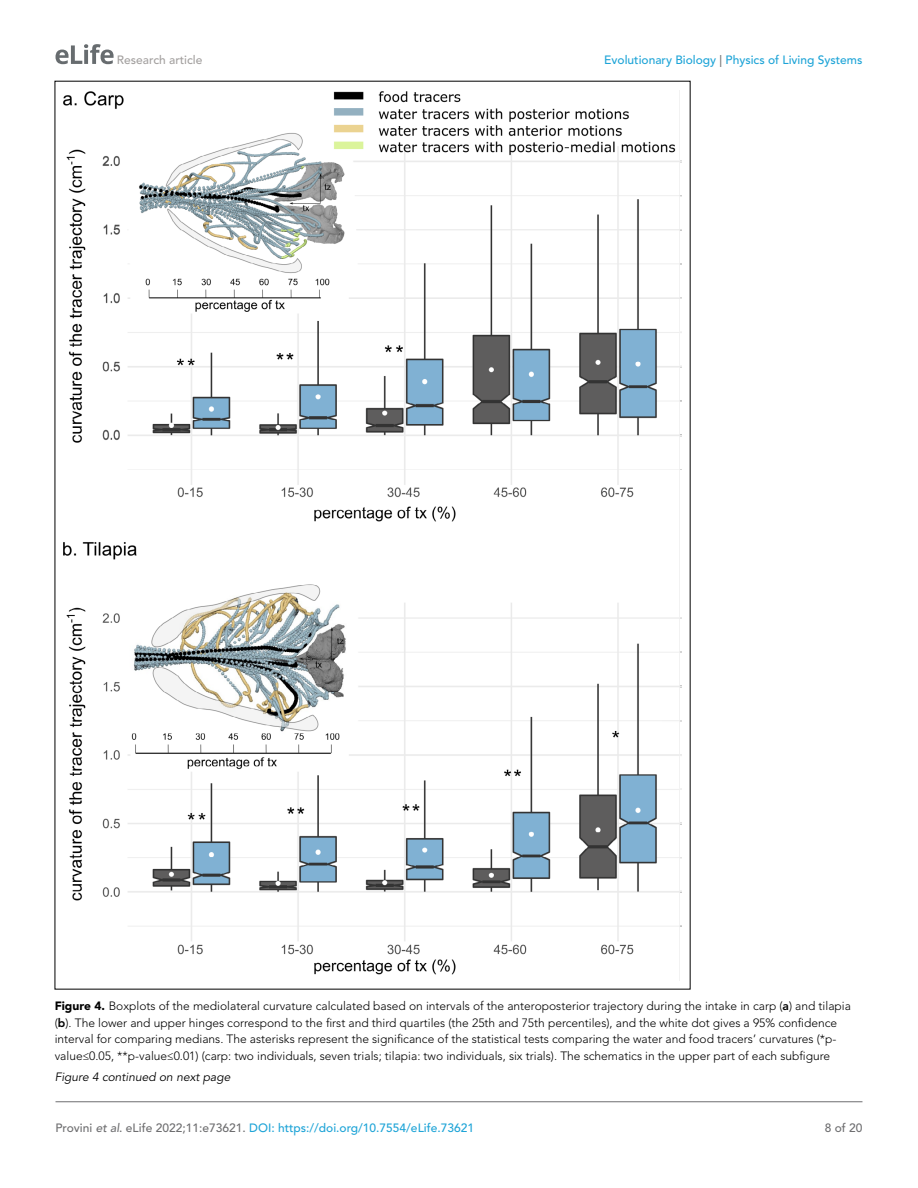
<style>
.page{position:relative;width:918px;height:1188px;background:#fff}
.page>*{position:absolute;margin:0;border:0;box-sizing:border-box;transform-origin:0 0}
.t1{font:300 12px/16.5px "Avenir LT Std";color:#000}
.t2{font:500 12px "Avenir LT Std";color:#1ea4d7}
.t3{font:italic 12px "Avenir LT Std";color:#000}
.t4{font:500 12px "Avenir LT Std";color:#a3a09f}
.t5{font:500 12px "Avenir LT Std";color:#6e6e70}
.s1{color:#6e6e70}
.s2{font-weight:900}
.s3{font-weight:800}
.s4{font-style:italic;color:#6e6e70}
</style>
<div class="page">
<svg style="left:56px;top:44px;width:58px;height:20px"></svg>
<hr style="left:56px;top:1101px;width:806px;height:1px;background:#6e6e70">
<img style="left:64px;top:90px;width:617px;height:890px">
<p class="t4" style="left:117px;top:53px;width:87px">Research article</p>
<p class="t2" style="left:604px;top:53px;width:260px">Evolutionary Biology <span class="s1">|</span> Physics of Living Systems</p>
<p class="t1" style="left:55px;top:998px;width:798px"><span class="s2">Figure 4.</span> Boxplots of the mediolateral curvature calculated based on intervals of the anteroposterior trajectory during the intake in carp (<span class="s3">a</span>) and tilapia (<span class="s3">b</span>). The lower and upper hinges correspond to the first and third quartiles (the 25th and 75th percentiles), and the white dot gives a 95% confidence interval for comparing medians. The asterisks represent the significance of the statistical tests comparing the water and food tracers’ curvatures (*p&shy;value≤0.05, **p-value≤0.01) (carp: two individuals, seven trials; tilapia: two individuals, six trials). The schematics in the upper part of each subfigure</p>
<p class="t3" style="left:55px;top:1070px;width:177px">Figure 4 continued on next page</p>
<p class="t2" style="left:56px;top:1121px;width:420px"><span class="s1">Provini</span> <span class="s4">et al</span><span class="s1">. eLife 2022;11:e73621.</span> DOI: https://doi.org/10.7554/eLife.73621</p>
<p class="t5" style="left:825px;top:1121px;width:39px">8 of 20</p>
</div>
